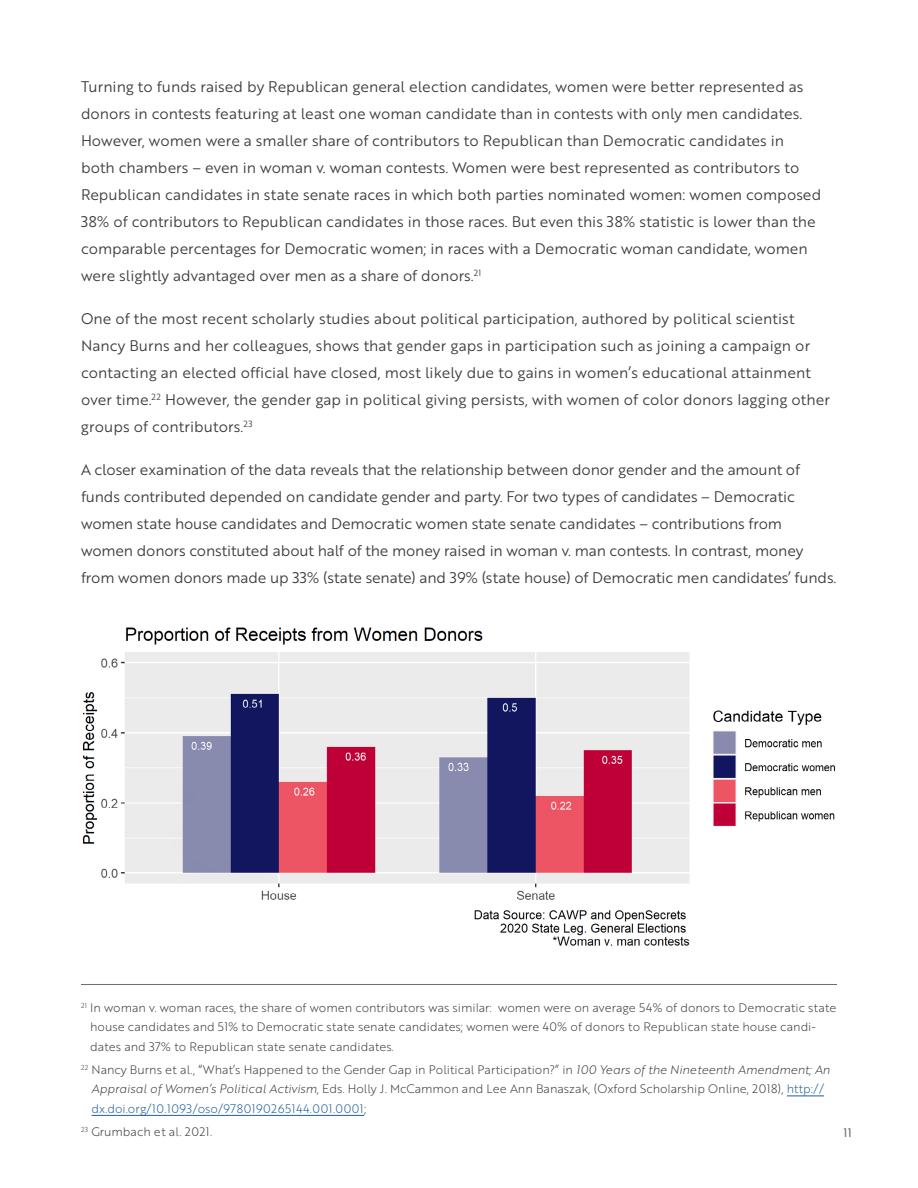
<style>
.page{position:relative;width:918px;height:1188px;background:#fff}
.page>*{position:absolute;margin:0;border:0;box-sizing:border-box;transform-origin:0 0}
.t1{font:15px/27px "Brother 1816 Book";color:#3c3c3c}
.t2{font:12px/19.5px "Brother 1816 Light";color:#3c3c3c}
.t3{font:12px "Brother 1816 Regular";color:#6d6d6d}
.s1{font-family:"Brother 1816 Light Italic"}
.s2{color:#215e9e}
</style>
<div class="page">
<img style="left:82px;top:627px;width:754px;height:319px">
<hr style="left:787px;top:1096px;width:37px;height:1px;background:#215e9e">
<hr style="left:92px;top:1115px;width:272px;height:1px;background:#215e9e">
<hr style="left:81px;top:984px;width:756px;height:1px;background:#6d6d6d">
<p class="t1" style="left:81px;top:72px;width:742px">Turning to funds raised by Republican general election candidates, women were better represented as donors in contests featuring at least one woman candidate than in contests with only men candidates.<br>However, women were a smaller share of contributors to Republican than Democratic candidates in both chambers – even in woman v. woman contests. Women were best represented as contributors to Republican candidates in state senate races in which both parties nominated women: women composed 38% of contributors to Republican candidates in those races. But even this 38% statistic is lower than the comparable percentages for Democratic women; in races with a Democratic woman candidate, women were slightly advantaged over men as a share of donors.<sup>21</sup></p>
<p class="t1" style="left:81px;top:305px;width:751px">One of the most recent scholarly studies about political participation, authored by political scientist Nancy Burns and her colleagues, shows that gender gaps in participation such as joining a campaign or contacting an elected official have closed, most likely due to gains in women’s educational attainment over time.<sup>22</sup> However, the gender gap in political giving persists, with women of color donors lagging other groups of contributors.<sup>23</sup></p>
<p class="t1" style="left:81px;top:456px;width:757px">A closer examination of the data reveals that the relationship between donor gender and the amount of funds contributed depended on candidate gender and party. For two types of candidates – Democratic women state house candidates and Democratic women state senate candidates – contributions from women donors constituted about half of the money raised in woman v. man contests. In contrast, money from women donors made up 33% (state senate) and 39% (state house) of Democratic men candidates’ funds.</p>
<p class="t2" style="left:90px;top:997px;width:748px;text-indent:-9px"><sup>21</sup> In woman v. woman races, the share of women contributors was similar: women were on average 54% of donors to Democratic state house candidates and 51% to Democratic state senate candidates; women were 40% of donors to Republican state house candi&shy;dates and 37% to Republican state senate candidates.</p>
<p class="t2" style="left:92px;top:1059px;width:740px;text-indent:-11px"><sup>22</sup> Nancy Burns et al., “What’s Happened to the Gender Gap in Political Participation?” in <span class="s1">100 Years of the Nineteenth Amendment; An<br>Appraisal of Women’s Political Activism</span>, Eds. Holly J. McCammon and Lee Ann Banaszak, (Oxford Scholarship Online, 2018), <span class="s2">http:// dx.doi.org/10.1093/oso/9780190265144.001.0001</span>;</p>
<p class="t2" style="left:81px;top:1122px;width:133px"><sup>23</sup> Grumbach et al. 2021.</p>
<p class="t3" style="left:843px;top:1124px;width:10px">11</p>
</div>
